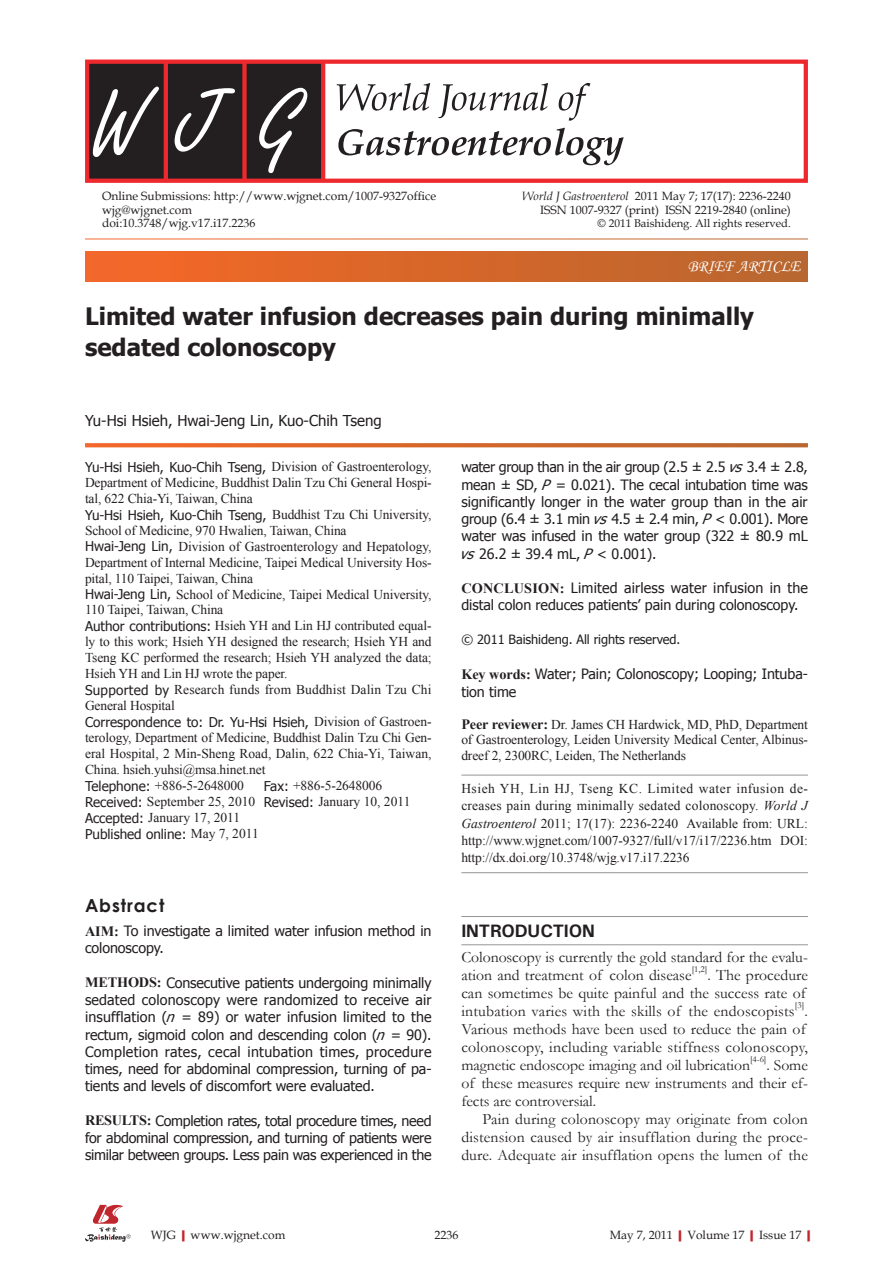
<style>
.page{position:relative;width:893px;height:1263px;background:#fff}
.page>*{position:absolute;margin:0;border:0;box-sizing:border-box;transform-origin:0 0}
.t1{font:700 24px/31.5px "Tahoma";color:#231f20}
.t2{font:700 18px "Univers";letter-spacing:-.01em;color:#231f20}
.t3{font:700 18px "Century Gothic";letter-spacing:.05em;color:#231f20}
.t4{font:16.5px "Monotype Corsiva";color:#fff}
.t5{font:15.75px/18px "Garamond";color:#231f20}
.t6{font:15px "Tahoma";color:#231f20}
.t7{font:14.25px/17.2px "Tahoma";letter-spacing:-.005em;color:#231f20}
.t8{font:13.5px/15.9px "Times New Roman";letter-spacing:-.01em;color:#231f20;text-align:justify}
.t9{font:13.5px "Tahoma";color:#231f20}
.t10{font:12.75px "Tahoma";letter-spacing:-.005em;color:#231f20}
.t11{font:12px/13.5px "Book Antiqua";color:#231f20;text-align:right}
.t12{font:11.25px "Book Antiqua";color:#231f20}
.t13{font:9.15px "Garamond";color:#231f20}
.s1{font-style:italic}
.s2{font-family:"Tahoma"}
.s3{font-family:"Times New Roman"}
.s4{font-family:"Times New Roman";font-weight:700}
.s5{color:#282426}
.s6{font-weight:700;font-size:14.25px}
.s7{font-weight:700;color:#c0262d}
</style>
<div class="page">
<div style="left:85px;top:252px;width:723px;height:29px;background:linear-gradient(to right,#f66827,#b7662e)"></div>
<div style="left:87px;top:61px;width:236px;height:121px;background:#231f20"></div>
<hr style="left:164px;top:61px;width:4px;height:121px;background:#ee292e">
<div style="left:242px;top:61px;width:5px;height:121px;background:#ee292e"></div>
<hr style="left:321px;top:61px;width:4px;height:121px;background:#ee292e">
<div style="left:85px;top:60px;width:723px;height:123px;border:4px solid #ee292e"></div>
<svg style="left:259px;top:88px;width:48px;height:85px"></svg>
<svg style="left:175px;top:88px;width:60px;height:64px"></svg>
<svg style="left:93px;top:87px;width:66px;height:70px"></svg>
<svg style="left:337px;top:83px;width:253px;height:38px"></svg>
<svg style="left:338px;top:128px;width:286px;height:37px"></svg>
<svg style="left:85px;top:1205px;width:46px;height:37px"></svg>
<hr style="left:461px;top:916px;width:347px;height:1px;background:#939598">
<hr style="left:461px;top:944px;width:347px;height:1px;background:#939598">
<hr style="left:461px;top:775px;width:347px;height:1px;background:#939598">
<hr style="left:461px;top:872px;width:347px;height:1px;background:#939598">
<svg style="left:85px;top:443px;width:723px;height:4px"></svg>
<p class="t11" style="left:102px;top:189px;width:336px;text-align:left">Online Submissions: http://www.wjgnet.com/1007-9327office wjg@wjgnet.com<br>doi:10.3748/wjg.v17.i17.2236</p>
<p class="t11" style="left:522px;top:189px;width:270px"><span class="s1">World J Gastroenterol</span> 2011 May 7; 17(17): 2236-2240<br>ISSN 1007-9327 (print) ISSN 2219-2840 (online)</p>
<p class="t12" style="left:598px;top:215px;width:195px">© 2011 Baishideng. All rights reserved.</p>
<p class="t4" style="left:688px;top:256px;width:114px">BRIEF ARTICLE</p>
<h1 class="t1" style="left:85px;top:298px;width:670px">Limited water infusion decreases pain during minimally sedated colonoscopy</h1>
<p class="t6" style="left:85px;top:410px;width:298px">Yu-Hsi Hsieh, Hwai-Jeng Lin, Kuo-Chih Tseng</p>
<p class="t8" style="left:85px;top:459px;width:348px"><span class="s2">Yu-Hsi Hsieh, Kuo-Chih Tseng,</span> Division of Gastroenterology, Department of Medicine, Buddhist Dalin Tzu Chi General Hospi&shy;tal, 622 Chia-Yi, Taiwan, China</p>
<p class="t9" style="left:85px;top:505px;width:348px">Yu-Hsi Hsieh, Kuo-Chih Tseng, <span class="s3">Buddhist Tzu Chi University,</span></p>
<p class="t8" style="left:85px;top:522px;width:348px;text-align:left">School of Medicine, 970 Hwalien, Taiwan, China<br><span class="s2">Hwai-Jeng Lin,</span> Division of Gastroenterology and Hepatology, Department of Internal Medicine, Taipei Medical University Hos&shy;pital, 110 Taipei, Taiwan, China<br><span class="s2">Hwai-Jeng Lin,</span> School of Medicine, Taipei Medical University, 110 Taipei, Taiwan, China<br><span class="s2">Author contributions:</span> Hsieh YH and Lin HJ contributed equal&shy;ly to this work; Hsieh YH designed the research; Hsieh YH and Tseng KC performed the research; Hsieh YH analyzed the data; Hsieh YH and Lin HJ wrote the paper.<br><span class="s2">Supported by</span> Research funds from Buddhist Dalin Tzu Chi General Hospital</p>
<p class="t9" style="left:85px;top:713px;width:348px">Correspondence to: Dr. Yu-Hsi Hsieh, <span class="s3">Division of Gastroen-</span></p>
<p class="t8" style="left:85px;top:729px;width:348px;text-align:left">terology, Department of Medicine, Buddhist Dalin Tzu Chi Gen&shy;eral Hospital, 2 Min-Sheng Road, Dalin, 622 Chia-Yi, Taiwan, China. hsieh.yuhsi@msa.hinet.net<br><span class="s2">Telephone:</span> +886-5-2648000</p>
<p class="t8" style="left:85px;top:777px;width:327px;text-align:left;text-indent:179px"><span class="s2">Fax:</span> +886-5-2648006<br><span class="s2">Received:</span> September 25, 2010 <span class="s2">Revised:</span> January 10, 2011<br><span class="s2">Accepted:</span> January 17, 2011</p>
<p class="t9" style="left:85px;top:824px;width:175px">Published online: <span class="s3">May 7, 2011</span></p>
<h2 class="t3" style="left:85px;top:892px;width:81px">Abstract</h2>
<p class="t7" style="left:85px;top:922px;width:348px"><span class="s4">AIM:</span> To investigate a limited water infusion method in colonoscopy<span class="s5">.</span></p>
<p class="t7" style="left:85px;top:973px;width:348px;text-align:justify"><span class="s4">METHODS:</span> Consecutive patients undergoing minimally sedated colonoscopy were randomized to receive air insufflation (<span class="s1">n</span> = 89) or water infusion limited to the rectum, sigmoid colon and descending colon (<span class="s1">n</span> = 90).<br>Completion rates, cecal intubation times, procedure times, need for abdominal compression, turning of pa&shy;tients and levels of discomfort were evaluated.</p>
<p class="t7" style="left:85px;top:1111px;width:348px;text-align:justify"><span class="s4">RESULTS:</span> Completion rates, total procedure times, need for abdominal compression, and turning of patients were similar between groups. Less pain was experienced in the</p>
<p class="t7" style="left:459px;top:458px;width:350px;text-align:justify">water group than in the air group (2.5 ± 2.5 <span class="s1">vs</span>3.4 ± 2.8, mean ± SD, <span class="s1">P</span> = 0.021). The cecal intubation time was significantly longer in the water group than in the air group (6.4 ± 3.1 min <span class="s1">vs</span>4.5 ± 2.4 min, <span class="s1">P</span> &lt; 0.001). More water was infused in the water group (322 ± 80.9 mL <span class="s1">vs</span>26.2 ± 39.4 mL, <span class="s1">P</span> &lt; 0.001).</p>
<p class="t7" style="left:461px;top:579px;width:348px"><span class="s4">CONCLUSION:</span> Limited airless water infusion in the distal colon reduces patients’ pain during colonoscopy.</p>
<p class="t10" style="left:461px;top:630px;width:221px">© 2011 Baishideng. All rights reserved.</p>
<p class="t7" style="left:461px;top:665px;width:348px"><span class="s4">Key words:</span> Water; Pain; Colonoscopy; Looping; Intuba&shy;tion time</p>
<p class="t8" style="left:461px;top:716px;width:348px"><span class="s6">Peer reviewer:</span> Dr. James CH Hardwick, MD, PhD, Department of Gastroenterology, Leiden University Medical Center, Albinus&shy;dreef 2, 2300RC, Leiden, The Netherlands</p>
<p class="t8" style="left:461px;top:780px;width:348px;line-height:17.2px">Hsieh YH, Lin HJ, Tseng KC. Limited water infusion de&shy;creases pain during minimally sedated colonoscopy. <span class="s1">World J Gastroenterol</span> 2011; 17(17): 2236-2240 Available from: URL: http://www.wjgnet.com/1007-9327/full/v17/i17/2236.htm DOI: http://dx.doi.org/10.3748/wjg.v17.i17.2236</p>
<h2 class="t2" style="left:461px;top:920px;width:135px">INTRODUCTION</h2>
<p class="t5" style="left:461px;top:948px;width:348px">Colonoscopy is currently the gold standard for the evalu&shy;ation and treatment of colon disease</p>
<p class="t13" style="left:692px;top:963px;width:17px">[1,2]</p>
<p class="t5" style="left:461px;top:966px;width:348px;text-indent:246px">. The procedure can sometimes be quite painful and the success rate of intubation varies with the skills of the endoscopists</p>
<p class="t13" style="left:795px;top:999px;width:11px">[3]</p>
<p class="t5" style="left:461px;top:1002px;width:348px;text-indent:343px">.<br>Various methods have been used to reduce the pain of colonoscopy, including variable stiffness colonoscopy, magnetic endoscope imaging and oil lubrication</p>
<p class="t13" style="left:750px;top:1053px;width:18px">[4-6]</p>
<p class="t5" style="left:461px;top:1056px;width:348px;text-align:justify;text-indent:305px">. Some of these measures require new instruments and their ef&shy;fects are controversial.</p>
<p class="t5" style="left:461px;top:1110px;width:348px;text-align:justify;text-indent:21px">Pain during colonoscopy may originate from colon distension caused by air insufflation during the proce&shy;dure. Adequate air insufflation opens the lumen of the</p>
<p class="t11" style="left:151px;top:1227px;width:136px">WJG<span class="s7">|</span>www.wjgnet.com</p>
<p class="t11" style="left:434px;top:1227px;width:25px">2236</p>
<p class="t11" style="left:610px;top:1227px;width:208px">May 7, 2011<span class="s7">|</span>Volume 17<span class="s7">|</span>Issue 17<span class="s7">|</span></p>
</div>
